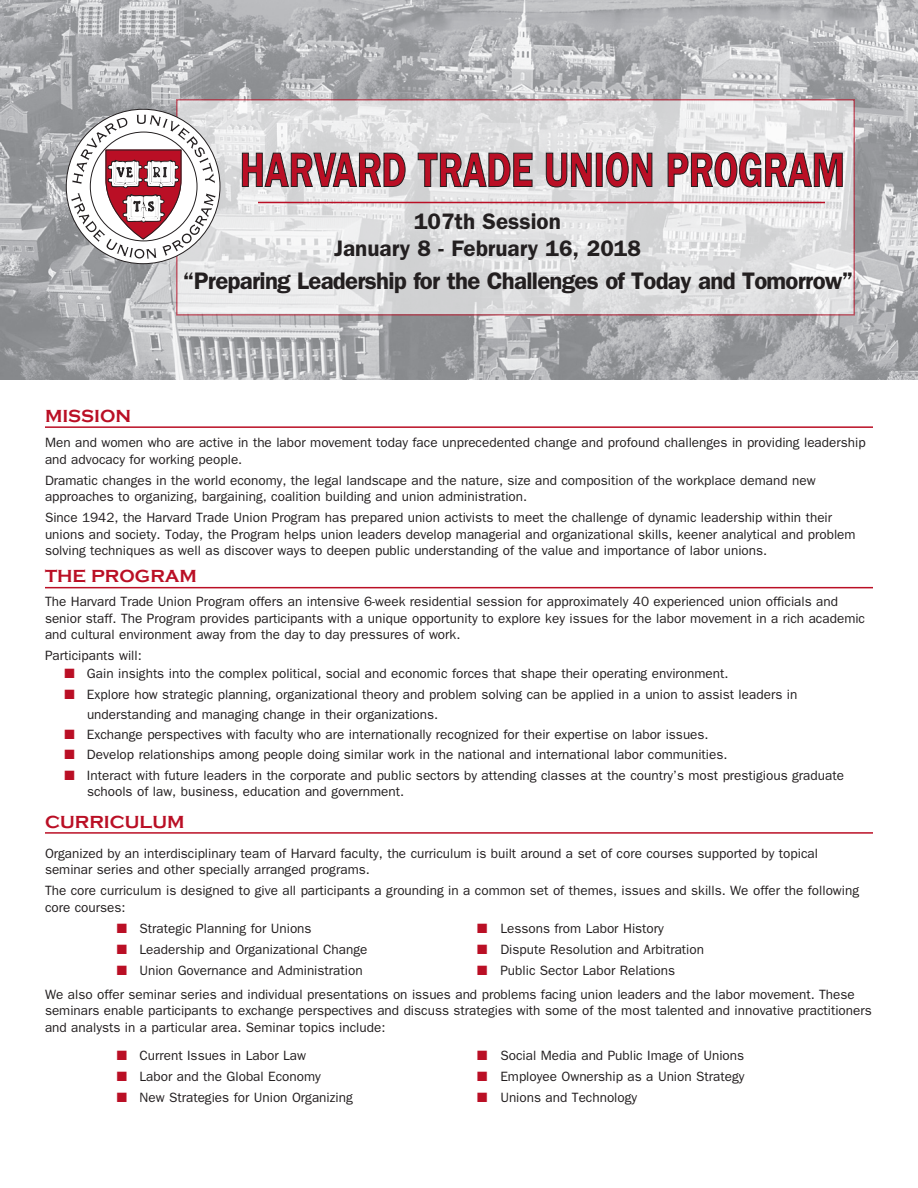
<style>
.page{position:relative;width:918px;height:1188px;background:#fff}
.page>*{position:absolute;margin:0;border:0;box-sizing:border-box;transform-origin:0 0}
.t1{font:600 24px "ITC Franklin Gothic Std";letter-spacing:-.03em;color:#231f20}
.t2{font:600 22.5px "ITC Franklin Gothic Std";color:#231f20}
.head{font:700 18px "Copperplate Gothic";color:#ba0f25}
.text{font:13.5px/16.5px "ITC Franklin Gothic Std";color:#231f20}
.s1{color:#ba0f25}
</style>
<div class="page">
<img style="left:0;top:0;width:918px;height:380px">
<svg style="left:176px;top:99px;width:679px;height:217px"></svg>
<svg style="left:66px;top:109px;width:154px;height:155px"></svg>
<svg style="left:71px;top:115px;width:145px;height:144px"></svg>
<svg style="left:242px;top:152px;width:164px;height:35px"></svg>
<svg style="left:418px;top:152px;width:115px;height:35px"></svg>
<svg style="left:545px;top:152px;width:47px;height:36px"></svg>
<div style="left:596px;top:153px;width:6px;height:33px;background:#ba0f25"></div>
<div style="left:596px;top:153px;width:7px;height:34px;border:1px solid #231f20"></div>
<svg style="left:606px;top:152px;width:47px;height:36px"></svg>
<svg style="left:667px;top:152px;width:176px;height:36px"></svg>
<hr style="left:258px;top:202px;width:567px;height:1px;background:#ba0f25">
<hr style="left:45px;top:426px;width:828px;height:2px;background:#ba0f25">
<hr style="left:45px;top:587px;width:828px;height:1px;background:#ba0f25">
<hr style="left:45px;top:832px;width:828px;height:2px;background:#ba0f25">
<p class="t2" style="left:414px;top:208px;width:148px">107th Session</p>
<p class="t2" style="left:334px;top:235px;width:308px">January 8 - February 16, 2018</p>
<p class="t1" style="left:183px;top:267px;width:672px">“Preparing Leadership for the Challenges of Today and Tomorrow”</p>
<p class="head" style="left:45px;top:406px;width:88px">MISSION</p>
<p class="text" style="left:45px;top:435px;width:822px">Men and women who are active in the labor movement today face unprecedented change and profound challenges in providing leadership and advocacy for working people.</p>
<p class="text" style="left:45px;top:472px;width:772px">Dramatic changes in the world economy, the legal landscape and the nature, size and composition of the workplace demand new approaches to organizing, bargaining, coalition building and union administration.</p>
<p class="text" style="left:45px;top:510px;width:812px">Since 1942, the Harvard Trade Union Program has prepared union activists to meet the challenge of dynamic leadership within their unions and society. Today, the Program helps union leaders develop managerial and organizational skills, keener analytical and problem solving techniques as well as discover ways to deepen public understanding of the value and importance of labor unions.</p>
<p class="head" style="left:45px;top:566px;width:153px">THE PROGRAM</p>
<p class="text" style="left:45px;top:594px;width:822px">The Harvard Trade Union Program offers an intensive 6-week residential session for approximately 40 experienced union officials and senior staff. The Program provides participants with a unique opportunity to explore key issues for the labor movement in a rich academic and cultural environment away from the day to day pressures of work.</p>
<p class="text" style="left:45px;top:648px;width:98px">Participants will:</p>
<p class="text" style="left:64px;top:666px;width:666px"><span class="s1">■</span> Gain insights into the complex political, social and economic forces that shape their operating environment.</p>
<p class="text" style="left:64px;top:686px;width:734px"><span class="s1">■</span> Explore how strategic planning, organizational theory and problem solving can be applied in a union to assist leaders in</p>
<p class="text" style="left:87px;top:706px;width:353px">understanding and managing change in their organizations.</p>
<p class="text" style="left:64px;top:726px;width:646px"><span class="s1">■</span> Exchange perspectives with faculty who are internationally recognized for their expertise on labor issues.</p>
<p class="text" style="left:64px;top:747px;width:665px"><span class="s1">■</span> Develop relationships among people doing similar work in the national and international labor communities.</p>
<p class="text" style="left:87px;top:767px;width:759px;text-indent:-22px"><span class="s1">■</span> Interact with future leaders in the corporate and public sectors by attending classes at the country’s most prestigious graduate schools of law, business, education and government.</p>
<p class="head" style="left:45px;top:812px;width:141px">CURRICULUM</p>
<p class="text" style="left:45px;top:845px;width:775px">Organized by an interdisciplinary team of Harvard faculty, the curriculum is built around a set of core courses supported by topical seminar series and other specially arranged programs.</p>
<p class="text" style="left:45px;top:882px;width:816px">The core curriculum is designed to give all participants a grounding in a common set of themes, issues and skills. We offer the following core courses:</p>
<p class="text" style="left:117px;top:920px;width:196px"><span class="s1">■</span> Strategic Planning for Unions</p>
<p class="text" style="left:477px;top:920px;width:188px"><span class="s1">■</span> Lessons from Labor History</p>
<p class="text" style="left:117px;top:941px;width:252px"><span class="s1">■</span> Leadership and Organizational Change</p>
<p class="text" style="left:477px;top:941px;width:229px"><span class="s1">■</span> Dispute Resolution and Arbitration</p>
<p class="text" style="left:117px;top:962px;width:247px"><span class="s1">■</span> Union Governance and Administration</p>
<p class="text" style="left:477px;top:962px;width:200px"><span class="s1">■</span> Public Sector Labor Relations</p>
<p class="text" style="left:45px;top:986px;width:828px">We also offer seminar series and individual presentations on issues and problems facing union leaders and the labor movement. These seminars enable participants to exchange perspectives and discuss strategies with some of the most talented and innovative practitioners and analysts in a particular area. Seminar topics include:</p>
<p class="text" style="left:117px;top:1047px;width:191px"><span class="s1">■</span> Current Issues in Labor Law</p>
<p class="text" style="left:477px;top:1047px;width:269px"><span class="s1">■</span> Social Media and Public Image of Unions</p>
<p class="text" style="left:117px;top:1068px;width:205px"><span class="s1">■</span> Labor and the Global Economy</p>
<p class="text" style="left:477px;top:1068px;width:269px"><span class="s1">■</span> Employee Ownership as a Union Strategy</p>
<p class="text" style="left:117px;top:1089px;width:237px"><span class="s1">■</span> New Strategies for Union Organizing</p>
<p class="text" style="left:477px;top:1089px;width:162px"><span class="s1">■</span> Unions and Technology</p>
</div>
